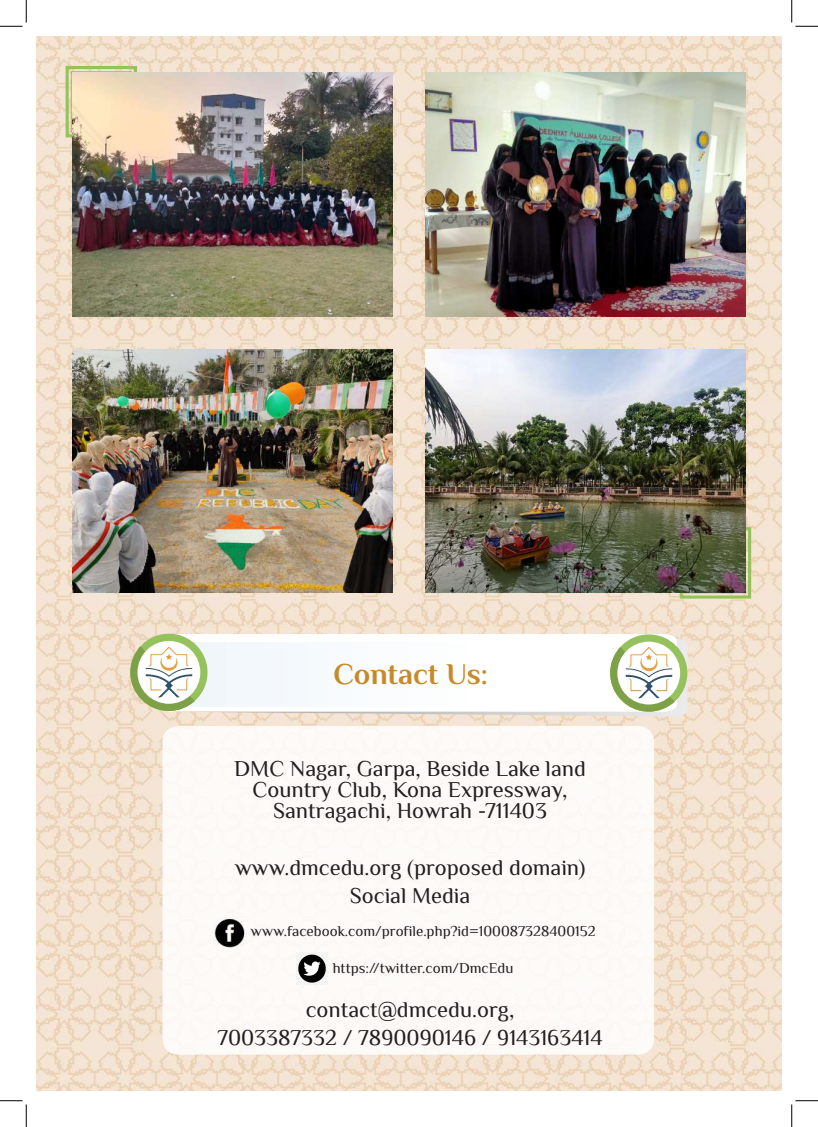
<style>
.page{position:relative;width:818px;height:1127px;background:#fff}
.page>*{position:absolute;margin:0;border:0;box-sizing:border-box;transform-origin:0 0}
.t1{font:700 30px "El Messiri";color:#c78a2b}
.t2{font:22.5px/21.2px "El Messiri";color:#231f20;text-align:center}
.t3{font:15px "El Messiri";color:#231f20}
</style>
<div class="page">
<img style="left:37px;top:37px;width:744px;height:1053px">
<img style="left:174px;top:634px;width:513px;height:82px">
<svg style="left:175px;top:633px;width:502px;height:9px"></svg>
<img style="left:136px;top:636px;width:66px;height:6px">
<div style="left:610px;top:634px;width:77px;height:77px;background:#96c25e;border-radius:50%"></div>
<svg style="left:130px;top:642px;width:485px;height:69px"></svg>
<img style="left:615px;top:636px;width:67px;height:75px">
<div style="left:162px;top:726px;width:492px;height:328px;background:#fdfaf7;border-radius:16px"></div>
<img style="left:73px;top:349px;width:319px;height:243px">
<img style="left:425px;top:73px;width:320px;height:243px">
<svg style="left:64px;top:64px;width:75px;height:75px"></svg>
<div style="left:71px;top:71px;width:61px;height:61px;border:1px solid #96c25e"></div>
<svg style="left:678px;top:525px;width:75px;height:75px"></svg>
<img style="left:425px;top:349px;width:320px;height:243px">
<img style="left:73px;top:73px;width:319px;height:243px">
<img style="left:296px;top:952px;width:30px;height:31px">
<img style="left:214px;top:919px;width:31px;height:28px">
<svg style="left:0;top:0;width:27px;height:27px"></svg>
<svg style="left:0;top:1100px;width:27px;height:26px"></svg>
<svg style="left:791px;top:0;width:27px;height:27px"></svg>
<svg style="left:791px;top:1100px;width:27px;height:26px"></svg>
<h1 class="t1" style="left:333px;top:654px;width:156px">Contact Us:</h1>
<p class="t2" style="left:234px;top:758px;width:353px">DMC Nagar, Garpa, Beside Lake land<br>Country Club, Kona Expressway,<br>Santragachi, Howrah -711403</p>
<p class="t2" style="left:235px;top:854px;width:352px;line-height:28.4px">www.dmcedu.org (proposed domain)<br>Social Media</p>
<p class="t3" style="left:251px;top:920px;width:346px">www.facebook.com/profile.php?id=100087328400152</p>
<p class="t3" style="left:333px;top:957px;width:182px">https://twitter.com/DmcEdu</p>
<p class="t2" style="left:217px;top:996px;width:387px;line-height:28.4px">contact@dmcedu.org,<br>7003387332 / 7890090146 / 9143163414</p>
</div>
